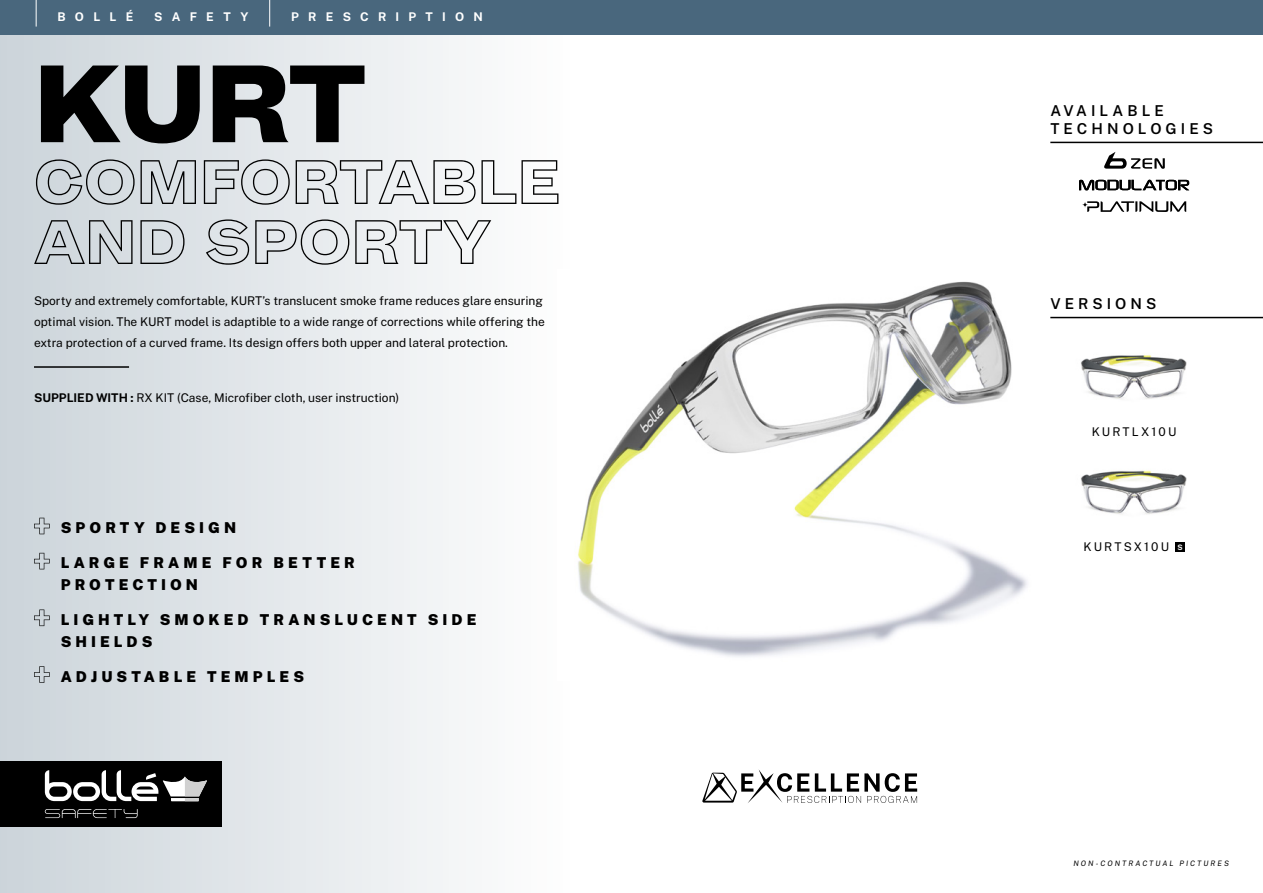
<style>
.page{position:relative;width:1263px;height:893px;background:#fff}
.page>*{position:absolute;margin:0;border:0;box-sizing:border-box;transform-origin:0 0}
.t1{font:900 105px "Mint Grotesk V1.1";color:#000}
.t2{font:60px/60px "Mint Grotesk Outline";color:#000}
.t3{font:900 15px/21.6px "Public Sans";letter-spacing:.27em;color:#000}
.t4{font:600 15px/18px "Public Sans";letter-spacing:.27em;color:#000}
.t5{font:12px/21px "Public Sans";color:#000}
.t6{font:700 12px "Public Sans";letter-spacing:.77em;color:#fff}
.t7{font:12px "Public Sans";letter-spacing:.18em;color:#000}
.t8{font:italic 7.5px "Public Sans";letter-spacing:.27em;color:#000}
.s1{font-weight:700}
</style>
<div class="page">
<div style="left:0;top:0;width:1263px;height:893px;background:linear-gradient(to right,#dae0e5,#fff)"></div>
<img style="left:558px;top:269px;width:492px;height:411px">
<div style="left:0;top:0;width:1263px;height:34px;background:#49677d"></div>
<svg style="left:1104px;top:152px;width:61px;height:17px"></svg>
<svg style="left:1079px;top:180px;width:110px;height:10px"></svg>
<svg style="left:1082px;top:201px;width:104px;height:11px"></svg>
<div style="left:0;top:761px;width:222px;height:66px;background:#000"></div>
<svg style="left:45px;top:809px;width:93px;height:9px"></svg>
<svg style="left:45px;top:770px;width:162px;height:31px"></svg>
<img style="left:1071px;top:342px;width:126px;height:68px">
<img style="left:1071px;top:458px;width:126px;height:68px">
<div style="left:1175px;top:542px;width:10px;height:9px;background:#000"></div>
<svg style="left:702px;top:769px;width:215px;height:34px"></svg>
<svg style="left:36px;top:0;width:1px;height:27px"></svg>
<svg style="left:269px;top:0;width:1px;height:27px"></svg>
<hr style="left:1050px;top:317px;width:213px;height:1px;background:#000">
<hr style="left:1050px;top:142px;width:213px;height:1px;background:#000">
<svg style="left:34px;top:518px;width:16px;height:16px"></svg>
<svg style="left:34px;top:553px;width:16px;height:16px"></svg>
<svg style="left:34px;top:609px;width:16px;height:17px"></svg>
<svg style="left:34px;top:666px;width:16px;height:17px"></svg>
<hr style="left:34px;top:366px;width:95px;height:2px;background:#000">
<p class="t6" style="left:58px;top:8px;width:77px">BOLLÉ</p>
<p class="t6" style="left:154px;top:8px;width:96px">SAFETY</p>
<p class="t6" style="left:291px;top:8px;width:193px">PRESCRIPTION</p>
<h1 class="t1" style="left:34px;top:38px;width:334px">KURT</h1>
<h2 class="t2" style="left:34px;top:152px;width:528px">COMFORTABLE<br>AND SPORTY</h2>
<p class="t5" style="left:34px;top:289px;width:512px">Sporty and extremely comfortable, KURT’s translucent smoke frame reduces glare ensuring optimal vision. The KURT model is adaptible to a wide range of corrections while offering the extra protection of a curved frame. Its design offers both upper and lateral protection.</p>
<p class="t5" style="left:34px;top:387px;width:367px"><span class="s1">SUPPLIED WITH :</span> RX KIT (Case, Microfiber cloth, user instruction)</p>
<p class="t3" style="left:61px;top:516px;width:177px">SPORTY DESIGN</p>
<p class="t3" style="left:61px;top:551px;width:295px">LARGE FRAME FOR BETTER<br>PROTECTION</p>
<p class="t3" style="left:61px;top:608px;width:417px">LIGHTLY SMOKED TRANSLUCENT SIDE<br>SHIELDS</p>
<p class="t3" style="left:61px;top:665px;width:245px">ADJUSTABLE TEMPLES</p>
<p class="t4" style="left:1050px;top:100px;width:164px">AVAILABLE<br>TECHNOLOGIES</p>
<p class="t4" style="left:1050px;top:293px;width:107px">VERSIONS</p>
<p class="t7" style="left:1092px;top:422px;width:86px">KURTLX10U</p>
<p class="t7" style="left:1083px;top:538px;width:101px">KURTSX10U <sup>S</sup></p>
<p class="t8" style="left:1073px;top:858px;width:157px">NON-CONTRACTUAL PICTURES</p>
</div>
